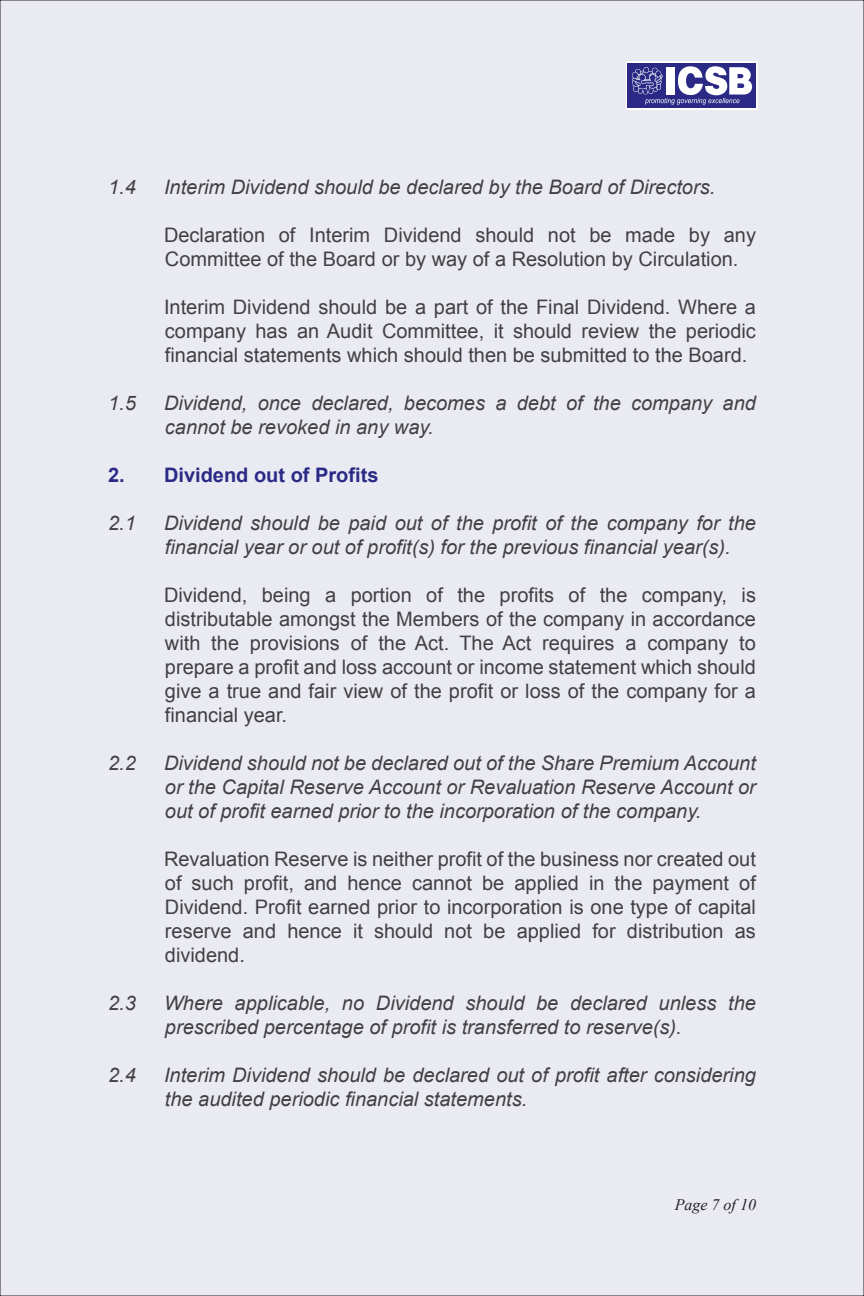
<style>
.page{position:relative;width:864px;height:1296px;background:#eaeaf3}
.page>*{position:absolute;margin:0;border:0;box-sizing:border-box;transform-origin:0 0}
.t1{font:20px/24px "Arial";color:#414042;text-align:justify}
.t2{font:italic 20px/24px "Arial";color:#414042}
.t3{font:700 20px "Arial";color:#2a2a86}
.t4{font:italic 16px "Times New Roman";color:#231f20}
</style>
<div class="page">
<svg style="left:626px;top:61px;width:132px;height:49px"></svg>
<div style="left:628px;top:63px;width:128px;height:45px;background:#2a2a86"></div>
<svg style="left:632px;top:66px;width:120px;height:39px"></svg>
<p class="t2" style="left:108px;top:175px;width:29px">1.4</p>
<p class="t2" style="left:164px;top:175px;width:553px">Interim Dividend should be declared by the Board of Directors.</p>
<p class="t1" style="left:164px;top:223px;width:594px">Declaration of Interim Dividend should not be made by any<br>Committee of the Board or by way of a Resolution by Circulation.</p>
<p class="t1" style="left:164px;top:295px;width:594px">Interim Dividend should be a part of the Final Dividend. Where a company has an Audit Committee, it should review the periodic financial statements which should then be submitted to the Board.</p>
<p class="t2" style="left:108px;top:391px;width:29px">1.5</p>
<p class="t2" style="left:164px;top:391px;width:593px">Dividend, once declared, becomes a debt of the company and cannot be revoked in any way.</p>
<p class="t3" style="left:108px;top:461px;width:272px">2. Dividend out of Profits</p>
<p class="t2" style="left:108px;top:511px;width:29px">2.1</p>
<p class="t2" style="left:164px;top:511px;width:594px">Dividend should be paid out of the profit of the company for the financial year or out of profit(s) for the previous financial year(s).</p>
<p class="t1" style="left:164px;top:583px;width:594px">Dividend, being a portion of the profits of the company, is distributable amongst the Members of the company in accordance with the provisions of the Act. The Act requires a company to prepare a profit and loss account or income statement which should give a true and fair view of the profit or loss of the company for a financial year.</p>
<p class="t2" style="left:108px;top:751px;width:29px">2.2</p>
<p class="t2" style="left:164px;top:751px;width:593px;text-align:justify">Dividend should not be declared out of the Share Premium Account or the Capital Reserve Account or Revaluation Reserve Account or out of profit earned prior to the incorporation of the company.</p>
<p class="t1" style="left:164px;top:847px;width:593px">Revaluation Reserve is neither profit of the business nor created out of such profit, and hence cannot be applied in the payment of Dividend. Profit earned prior to incorporation is one type of capital reserve and hence it should not be applied for distribution as dividend.</p>
<p class="t2" style="left:108px;top:991px;width:29px">2.3</p>
<p class="t2" style="left:164px;top:991px;width:593px">Where applicable, no Dividend should be declared unless the prescribed percentage of profit is transferred to reserve(s).</p>
<p class="t2" style="left:108px;top:1063px;width:29px">2.4</p>
<p class="t2" style="left:164px;top:1063px;width:593px">Interim Dividend should be declared out of profit after considering the audited periodic financial statements.</p>
<p class="t4" style="left:675px;top:1194px;width:83px">Page 7 of 10</p>
</div>
